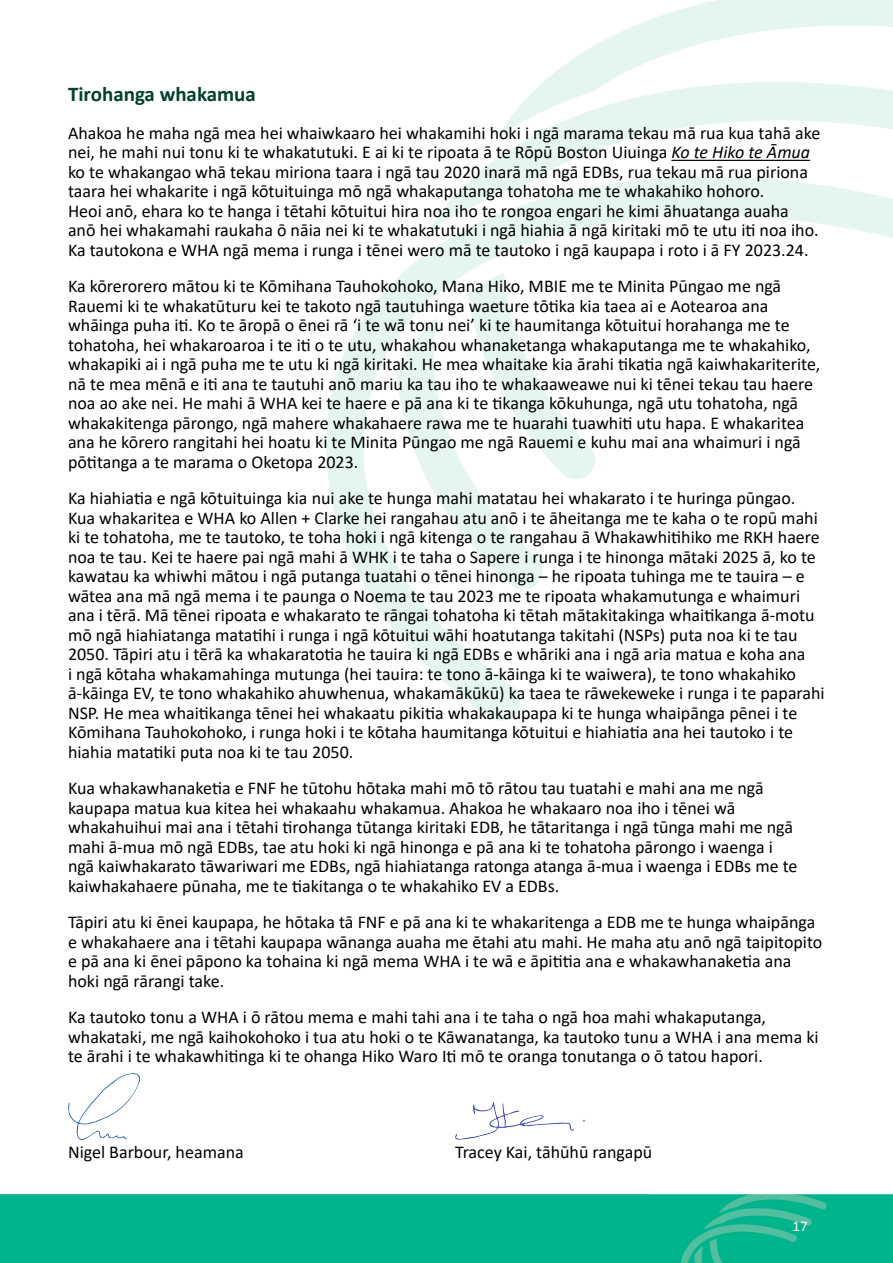
<style>
.page{position:relative;width:893px;height:1263px;background:#fff}
.page>*{position:absolute;margin:0;border:0;box-sizing:border-box;transform-origin:0 0}
.t1{font:700 21px "Calibri";color:#00402e}
.t2{font:18px/19.5px "Calibri";color:#000}
.t3{font:15px "Calibri";color:#fff}
.s1{font-style:italic}
</style>
<div class="page">
<div style="left:0;top:1195px;width:648px;height:68px;background:#00b48d"></div>
<img style="left:648px;top:1195px;width:245px;height:68px">
<img style="left:326px;top:0;width:567px;height:721px">
<hr style="left:671px;top:160px;width:139px;height:1px;background:#000">
<img style="left:68px;top:1073px;width:72px;height:66px">
<img style="left:455px;top:1101px;width:131px;height:38px">
<p class="t1" style="left:68px;top:79px;width:189px">Tirohanga whakamua</p>
<p class="t2" style="left:68px;top:123px;width:754px">Ahakoa he maha ngā mea hei whaiwkaaro hei whakamihi hoki i ngā marama tekau mā rua kua tahā ake nei, he mahi nui tonu ki te whakatutuki. E ai ki te ripoata ā te Rōpū Boston Uiuinga <span class="s1">Ko te Hiko te Āmua </span>ko te whakangao whā tekau miriona taara i ngā tau 2020 inarā mā ngā EDBs, rua tekau mā rua piriona taara hei whakarite i ngā kōtuituinga mō ngā whakaputanga tohatoha me te whakahiko hohoro.<br>Heoi anō, ehara ko te hanga i tētahi kōtuitui hira noa iho te rongoa engari he kimi āhuatanga auaha anō hei whakamahi raukaha ō nāia nei ki te whakatutuki i ngā hiahia ā ngā kiritaki mō te utu iti noa iho.<br>Ka tautokona e WHA ngā mema i runga i tēnei wero mā te tautoko i ngā kaupapa i roto i ā FY 2023.24.</p>
<p class="t2" style="left:68px;top:276px;width:754px">Ka kōrerorero mātou ki te Kōmihana Tauhokohoko, Mana Hiko, MBIE me te Minita Pūngao me ngā Rauemi ki te whakatūturu kei te takoto ngā tautuhinga waeture tōtika kia taea ai e Aotearoa ana whāinga puha iti. Ko te āropā o ēnei rā ‘i te wā tonu nei’ ki te haumitanga kōtuitui horahanga me te tohatoha, hei whakaroaroa i te iti o te utu, whakahou whanaketanga whakaputanga me te whakahiko, whakapiki ai i ngā puha me te utu ki ngā kiritaki. He mea whaitake kia ārahi tikatia ngā kaiwhakariterite, nā te mea mēnā e iti ana te tautuhi anō mariu ka tau iho te whakaaweawe nui ki tēnei tekau tau haere noa ao ake nei. He mahi ā WHA kei te haere e pā ana ki te tikanga kōkuhunga, ngā utu tohatoha, ngā whakakitenga pārongo, ngā mahere whakahaere rawa me te huarahi tuawhiti utu hapa. E whakaritea ana he kōrero rangitahi hei hoatu ki te Minita Pūngao me ngā Rauemi e kuhu mai ana whaimuri i ngā pōtitanga a te marama o Oketopa 2023.</p>
<p class="t2" style="left:68px;top:488px;width:758px">Ka hiahiatia e ngā kōtuituinga kia nui ake te hunga mahi matatau hei whakarato i te huringa pūngao.<br>Kua whakaritea e WHA ko Allen + Clarke hei rangahau atu anō i te āheitanga me te kaha o te ropū mahi ki te tohatoha, me te tautoko, te toha hoki i ngā kitenga o te rangahau ā Whakawhitihiko me RKH haere noa te tau. Kei te haere pai ngā mahi ā WHK i te taha o Sapere i runga i te hinonga mātaki 2025 ā, ko te kawatau ka whiwhi mātou i ngā putanga tuatahi o tēnei hinonga – he ripoata tuhinga me te tauira – e wātea ana mā ngā mema i te paunga o Noema te tau 2023 me te ripoata whakamutunga e whaimuri ana i tērā. Mā tēnei ripoata e whakarato te rāngai tohatoha ki tētah mātakitakinga whaitikanga ā-motu mō ngā hiahiatanga matatihi i runga i ngā kōtuitui wāhi hoatutanga takitahi (NSPs) puta noa ki te tau 2050. Tāpiri atu i tērā ka whakaratotia he tauira ki ngā EDBs e whāriki ana i ngā aria matua e koha ana<br>i ngā kōtaha whakamahinga mutunga (hei tauira: te tono ā-kāinga ki te waiwera), te tono whakahiko ā-kāinga EV, te tono whakahiko ahuwhenua, whakamākūkū) ka taea te rāwekeweke i runga i te paparahi NSP. He mea whaitikanga tēnei hei whakaatu pikitia whakakaupapa ki te hunga whaipānga pēnei i te Kōmihana Tauhokohoko, i runga hoki i te kōtaha haumitanga kōtuitui e hiahiatia ana hei tautoko i te hiahia matatiki puta noa ki te tau 2050.</p>
<p class="t2" style="left:68px;top:778px;width:731px">Kua whakawhanaketia e FNF he tūtohu hōtaka mahi mō tō rātou tau tuatahi e mahi ana me ngā kaupapa matua kua kitea hei whakaahu whakamua. Ahakoa he whakaaro noa iho i tēnei wā whakahuihui mai ana i tētahi tirohanga tūtanga kiritaki EDB, he tātaritanga i ngā tūnga mahi me ngā mahi ā-mua mō ngā EDBs, tae atu hoki ki ngā hinonga e pā ana ki te tohatoha pārongo i waenga i ngā kaiwhakarato tāwariwari me EDBs, ngā hiahiatanga ratonga atanga ā-mua i waenga i EDBs me te kaiwhakahaere pūnaha, me te tiakitanga o te whakahiko EV a EDBs.</p>
<p class="t2" style="left:68px;top:912px;width:756px">Tāpiri atu ki ēnei kaupapa, he hōtaka tā FNF e pā ana ki te whakaritenga a EDB me te hunga whaipānga e whakahaere ana i tētahi kaupapa wānanga auaha me ētahi atu mahi. He maha atu anō ngā taipitopito e pā ana ki ēnei pāpono ka tohaina ki ngā mema WHA i te wā e āpititia ana e whakawhanaketia ana hoki ngā rārangi take.</p>
<p class="t2" style="left:68px;top:1007px;width:752px">Ka tautoko tonu a WHA i ō rātou mema e mahi tahi ana i te taha o ngā hoa mahi whakaputanga, whakataki, me ngā kaihokohoko i tua atu hoki o te Kāwanatanga, ka tautoko tunu a WHA i ana mema ki te ārahi i te whakawhitinga ki te ohanga Hiko Waro Iti mō te oranga tonutanga o ō tatou hapori.</p>
<p class="t2" style="left:68px;top:1141px;width:177px">Nigel Barbour, heamana</p>
<p class="t2" style="left:455px;top:1141px;width:199px">Tracey Kai, tāhūhū rangapū</p>
<p class="t3" style="left:792px;top:1216px;width:17px">17</p>
</div>
